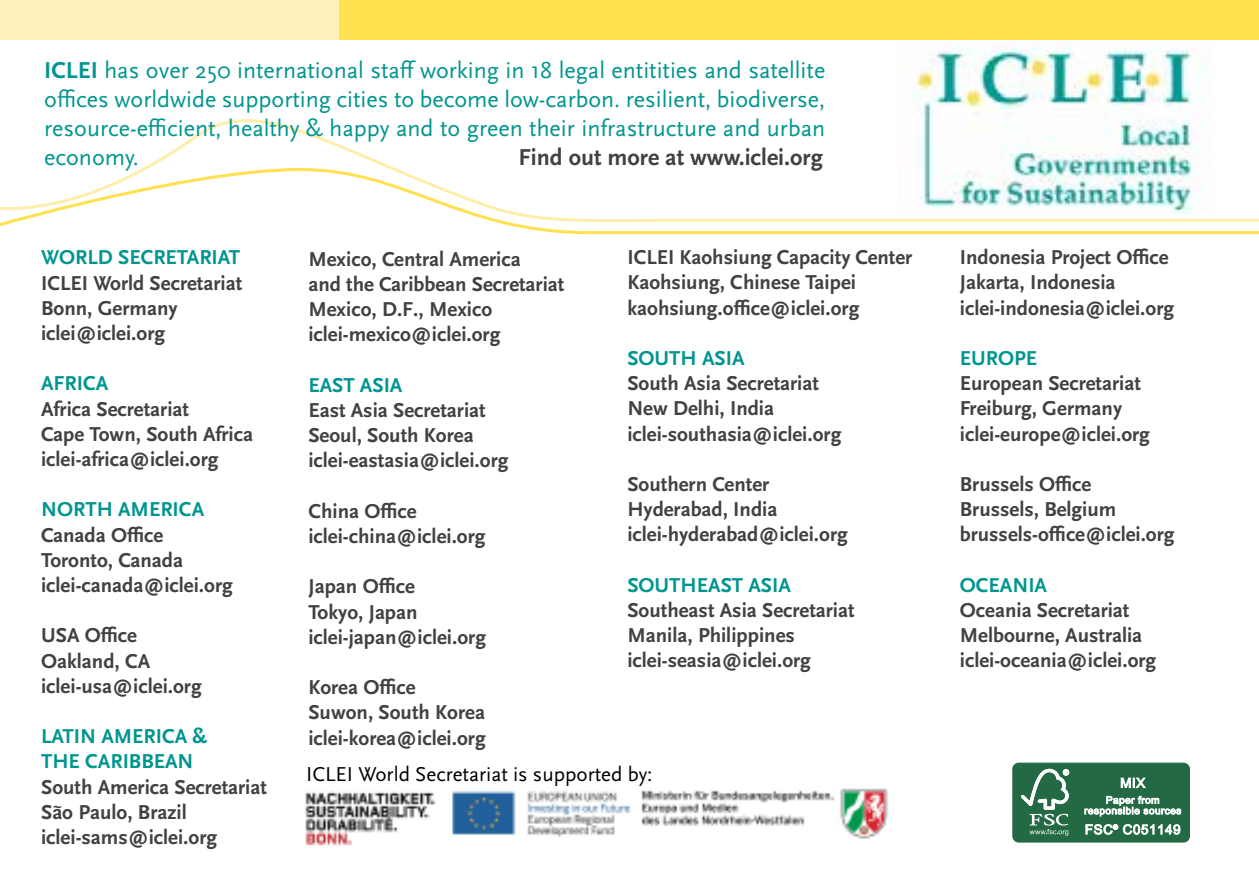
<style>
.page{position:relative;width:1259px;height:893px;background:#fff}
.page>*{position:absolute;margin:0;border:0;box-sizing:border-box;transform-origin:0 0}
.t1{font:24px/28.8px "Scala Sans Pro";color:#00958f;text-align:justify}
.t2{font:700 24px "Scala Sans Pro";color:#414042}
.t3{font:700 21px/25.2px "Scala Sans Pro";color:#414042}
.t4{font:700 21px/25.2px "Scala Sans Pro";color:#00958f}
.t5{font:21px "Scala Sans Pro";color:#000}
.s1{font-weight:700}
</style>
<div class="page">
<img style="left:897px;top:40px;width:310px;height:47px">
<svg style="left:0;top:87px;width:1259px;height:148px"></svg>
<div style="left:1013px;top:763px;width:176px;height:79px;background:#236943;border-radius:6px"></div>
<div style="left:1012px;top:763px;width:178px;height:79px;border:1px solid #236943;border-radius:6px"></div>
<svg style="left:1021px;top:769px;width:48px;height:67px"></svg>
<svg style="left:1120px;top:777px;width:26px;height:12px"></svg>
<svg style="left:1084px;top:796px;width:97px;height:20px"></svg>
<svg style="left:1085px;top:824px;width:95px;height:11px"></svg>
<div style="left:338px;top:0;width:921px;height:40px;background:#ffe14f"></div>
<div style="left:0;top:0;width:338px;height:40px;background:#fff0ba"></div>
<img style="left:305px;top:788px;width:583px;height:58px">
<p class="t1" style="left:44px;top:56px;width:782px"><span class="s1">ICLEI</span> has over 250 international staff working in 18 legal entitities and satellite offices worldwide supporting cities to become low-carbon. resilient, biodiverse, resource-efficient, healthy &amp; happy and to green their infrastructure and urban economy.</p>
<p class="t2" style="left:518px;top:143px;width:306px">Find out more at www.iclei.org</p>
<p class="t4" style="left:41px;top:245px;width:201px">WORLD SECRETARIAT</p>
<p class="t3" style="left:41px;top:270px;width:202px">ICLEI World Secretariat<br>Bonn, Germany iclei@iclei.org</p>
<p class="t4" style="left:41px;top:371px;width:69px">AFRICA</p>
<p class="t3" style="left:41px;top:396px;width:213px">Africa Secretariat<br>Cape Town, South Africa iclei-africa@iclei.org</p>
<p class="t4" style="left:41px;top:497px;width:165px">NORTH AMERICA</p>
<p class="t3" style="left:41px;top:522px;width:193px">Canada Office<br>Toronto, Canada iclei-canada@iclei.org</p>
<p class="t3" style="left:41px;top:623px;width:162px">USA Office<br>Oakland, CA iclei-usa@iclei.org</p>
<p class="t4" style="left:41px;top:724px;width:168px">LATIN AMERICA &amp;<br>THE CARIBBEAN</p>
<p class="t3" style="left:41px;top:774px;width:227px">South America Secretariat<br>São Paulo, Brazil iclei-sams@iclei.org</p>
<p class="t3" style="left:627px;top:245px;width:286px">ICLEI Kaohsiung Capacity Center<br>Kaohsiung, Chinese Taipei kaohsiung.office@iclei.org</p>
<p class="t4" style="left:627px;top:346px;width:119px">SOUTH ASIA</p>
<p class="t3" style="left:627px;top:371px;width:215px">South Asia Secretariat<br>New Delhi, India iclei-southasia@iclei.org</p>
<p class="t3" style="left:627px;top:472px;width:222px">Southern Center<br>Hyderabad, India iclei-hyderabad@iclei.org</p>
<p class="t4" style="left:627px;top:572px;width:165px">SOUTHEAST ASIA</p>
<p class="t3" style="left:627px;top:598px;width:229px">Southeast Asia Secretariat<br>Manila, Philippines iclei-seasia@iclei.org</p>
<p class="t3" style="left:308px;top:246px;width:257px">Mexico, Central America<br>and the Caribbean Secretariat<br>Mexico, D.F., Mexico iclei-mexico@iclei.org</p>
<p class="t4" style="left:308px;top:372px;width:96px">EAST ASIA</p>
<p class="t3" style="left:308px;top:398px;width:201px">East Asia Secretariat<br>Seoul, South Korea iclei-eastasia@iclei.org</p>
<p class="t3" style="left:308px;top:498px;width:179px">China Office iclei-china@iclei.org</p>
<p class="t3" style="left:308px;top:574px;width:179px">Japan Office<br>Tokyo, Japan iclei-japan@iclei.org</p>
<p class="t3" style="left:308px;top:675px;width:179px">Korea Office<br>Suwon, South Korea iclei-korea@iclei.org</p>
<p class="t5" style="left:306px;top:762px;width:348px">ICLEI World Secretariat is supported by:</p>
<p class="t3" style="left:960px;top:245px;width:216px">Indonesia Project Office<br>Jakarta, Indonesia iclei-indonesia@iclei.org</p>
<p class="t4" style="left:960px;top:346px;width:79px">EUROPE</p>
<p class="t3" style="left:960px;top:371px;width:192px">European Secretariat<br>Freiburg, Germany iclei-europe@iclei.org</p>
<p class="t3" style="left:960px;top:472px;width:216px">Brussels Office<br>Brussels, Belgium brussels-office@iclei.org</p>
<p class="t4" style="left:960px;top:572px;width:89px">OCEANIA</p>
<p class="t3" style="left:960px;top:598px;width:198px">Oceania Secretariat<br>Melbourne, Australia iclei-oceania@iclei.org</p>
</div>
